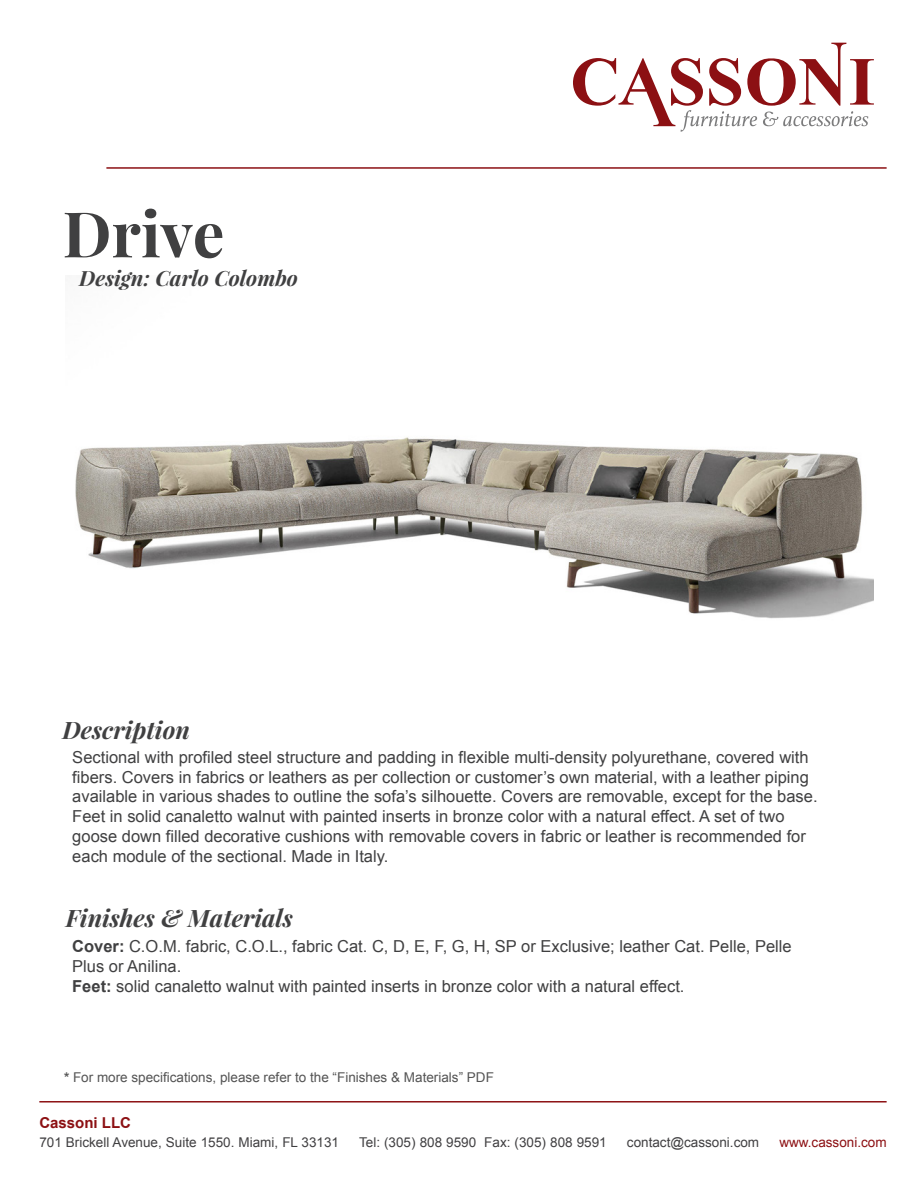
<style>
.page{position:relative;width:918px;height:1188px;background:#fff}
.page>*{position:absolute;margin:0;border:0;box-sizing:border-box;transform-origin:0 0}
.t1{font:700 63px "Playfair Display";color:#404041}
.t2{font:italic 700 24px "Playfair Display";color:#404041}
.t3{font:italic 700 21px "Playfair Display";color:#404041}
.t4{font:16.5px/19.8px "Arial";color:#404041}
.t5{font:700 15px "Arial";color:#8c1013}
.t6{font:13.5px "Arial";color:#414042}
.t7{font:13.5px "Arial";color:#545454}
.t8{font:13.5px "Arial";color:#8c1013}
.s1{font-weight:700}
</style>
<div class="page">
<img style="left:75px;top:437px;width:799px;height:182px">
<svg style="left:573px;top:43px;width:301px;height:89px"></svg>
<hr style="left:106px;top:167px;width:781px;height:2px;background:#8c1013">
<hr style="left:39px;top:1101px;width:848px;height:2px;background:#8c1013">
<h1 class="t1" style="left:63px;top:194px;width:163px">Drive</h1>
<p class="t3" style="left:79px;top:264px;width:220px">Design: Carlo Colombo</p>
<h2 class="t2" style="left:62px;top:714px;width:129px">Description</h2>
<p class="t4" style="left:72px;top:747px;width:747px">Sectional with profiled steel structure and padding in flexible multi-density polyurethane, covered with fibers. Covers in fabrics or leathers as per collection or customer’s own material, with a leather piping available in various shades to outline the sofa’s silhouette. Covers are removable, except for the base.<br>Feet in solid canaletto walnut with painted inserts in bronze color with a natural effect. A set of two goose down filled decorative cushions with removable covers in fabric or leather is recommended for each module of the sectional. Made in Italy.</p>
<h2 class="t2" style="left:66px;top:902px;width:228px">Finishes &amp; Materials</h2>
<p class="t4" style="left:72px;top:937px;width:721px"><span class="s1">Cover:</span> C.O.M. fabric, C.O.L., fabric Cat. C, D, E, F, G, H, SP or Exclusive; leather Cat. Pelle, Pelle<br>Plus or Anilina.<br><span class="s1">Feet:</span> solid canaletto walnut with painted inserts in bronze color with a natural effect.</p>
<p class="t7" style="left:64px;top:1068px;width:431px"><span class="s1">*</span> For more specifications, please refer to the “Finishes &amp; Materials” PDF</p>
<p class="t5" style="left:39px;top:1113px;width:93px">Cassoni LLC</p>
<p class="t6" style="left:39px;top:1134px;width:301px">701 Brickell Avenue, Suite 1550. Miami, FL 33131</p>
<p class="t6" style="left:359px;top:1134px;width:249px">Tel: (305) 808 9590 Fax: (305) 808 9591</p>
<p class="t6" style="left:627px;top:1134px;width:134px">contact@cassoni.com</p>
<p class="t8" style="left:779px;top:1134px;width:109px">www.cassoni.com</p>
</div>
